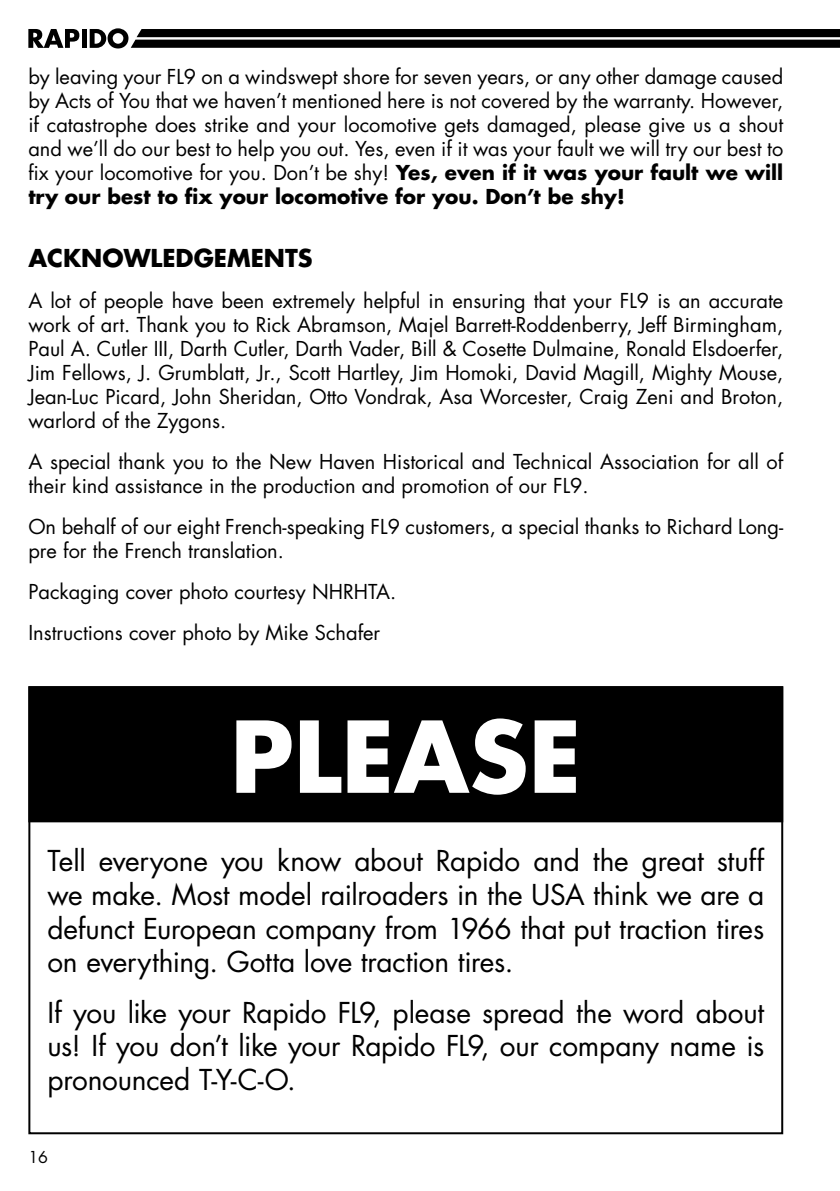
<style>
.page{position:relative;width:840px;height:1191px;background:#fff}
.page>*{position:absolute;margin:0;border:0;box-sizing:border-box;transform-origin:0 0}
.t1{font:700 96px "Futura";color:#fff}
.t2{font:28px/33.6px "Futura";letter-spacing:-.01em;color:#000;text-align:justify}
.t3{font:700 24px "Futura";color:#000}
.t4{font:20px/24px "Futura";color:#000}
.t5{font:16px "Futura";color:#000}
.s1{font-weight:700}
</style>
<div class="page">
<svg style="left:28px;top:29px;width:51px;height:19px"></svg>
<div style="left:81px;top:29px;width:5px;height:19px;background:#000"></div>
<svg style="left:90px;top:28px;width:749px;height:20px;background:#333"></svg>
<div style="left:29px;top:687px;width:752px;height:134px;background:#000"></div>
<div style="left:28px;top:686px;width:754px;height:136px;border:2px solid #000"></div>
<p class="t4" style="left:28px;top:64px;width:756px;text-align:justify">by leaving your FL9 on a windswept shore for seven years, or any other damage caused by Acts of You that we haven’t mentioned here is not covered by the warranty. However, if catastrophe does strike and your locomotive gets damaged, please give us a shout and we’ll do our best to help you out. Yes, even if it was your fault we will try our best to fix your locomotive for you. Don’t be shy! <span class="s1">Yes, even if it was your fault we will try our best to fix your locomotive for you. Don’t be shy!</span></p>
<p class="t3" style="left:28px;top:241px;width:286px">ACKNOWLEDGEMENTS</p>
<p class="t4" style="left:28px;top:288px;width:756px;text-align:justify">A lot of people have been extremely helpful in ensuring that your FL9 is an accurate work of art. Thank you to Rick Abramson, Majel Barrett-Roddenberry, Jeff Birmingham, Paul A. Cutler III, Darth Cutler, Darth Vader, Bill &amp; Cosette Dulmaine, Ronald Elsdoerfer, Jim Fellows, J. Grumblatt, Jr., Scott Hartley, Jim Homoki, David Magill, Mighty Mouse, Jean-Luc Picard, John Sheridan, Otto Vondrak, Asa Worcester, Craig Zeni and Broton, warlord of the Zygons.</p>
<p class="t4" style="left:28px;top:449px;width:756px">A special thank you to the New Haven Historical and Technical Association for all of their kind assistance in the production and promotion of our FL9.</p>
<p class="t4" style="left:28px;top:514px;width:756px">On behalf of our eight French-speaking FL9 customers, a special thanks to Richard Long&shy;pre for the French translation.</p>
<p class="t4" style="left:28px;top:570px;width:369px;line-height:41px">Packaging cover photo courtesy NHRHTA.<br>Instructions cover photo by Mike Schafer</p>
<h1 class="t1" style="left:230px;top:690px;width:352px">PLEASE</h1>
<h2 class="t2" style="left:47px;top:844px;width:718px">Tell everyone you know about Rapido and the great stuff we make. Most model railroaders in the USA think we are a defunct European company from 1966 that put traction tires on everything. Gotta love traction tires.</h2>
<h2 class="t2" style="left:47px;top:995px;width:718px">If you like your Rapido FL9, please spread the word about us! If you don’t like your Rapido FL9, our company name is pronounced T-Y-C-O.</h2>
<p class="t5" style="left:28px;top:1145px;width:21px">16</p>
</div>
